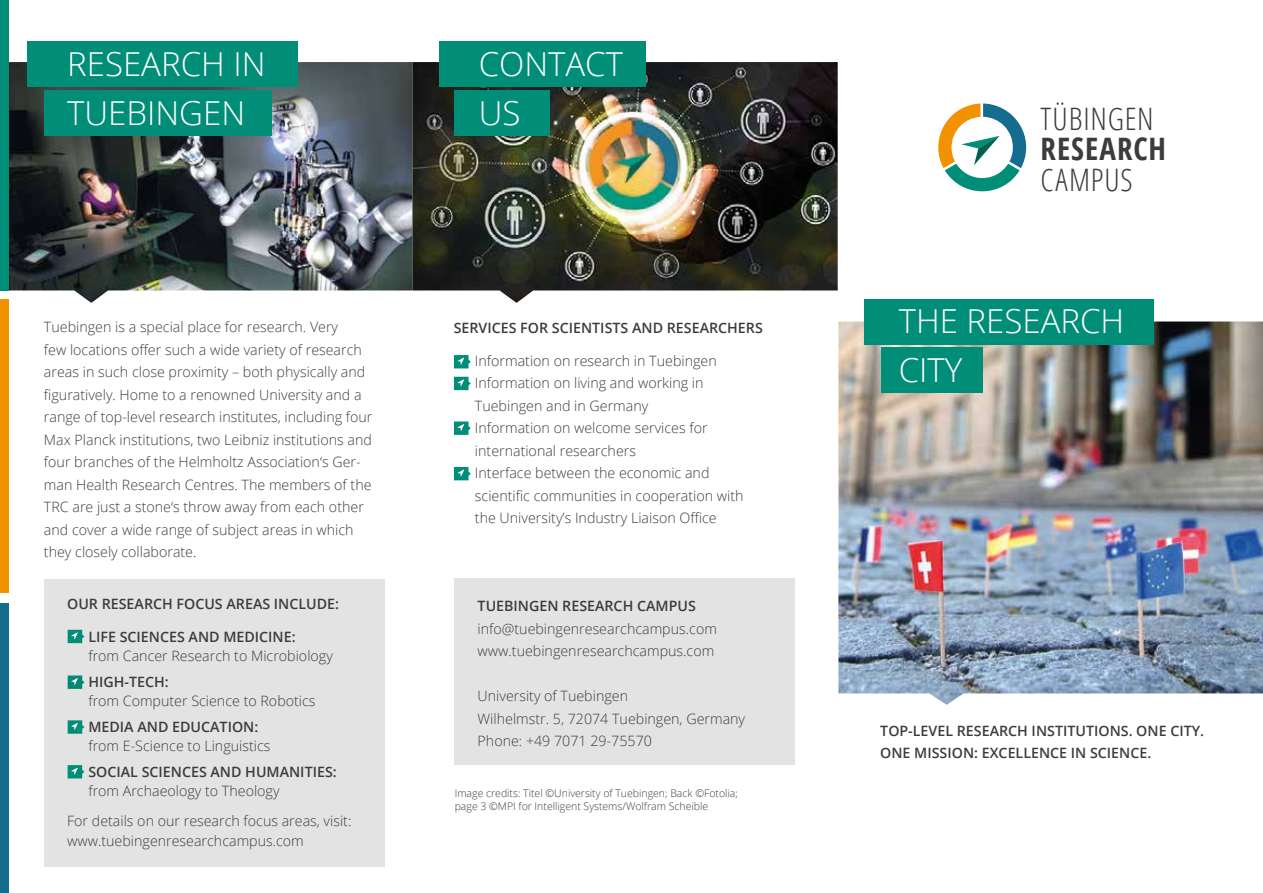
<style>
.page{position:relative;width:1263px;height:893px;background:#fff}
.page>*{position:absolute;margin:0;border:0;box-sizing:border-box;transform-origin:0 0}
.t1{font:300 33px/49.2px "Open Sans";color:#fff}
.t2{font:300 condensed 30.9px "Open Sans";letter-spacing:.025em;color:#3c3c3b}
.t3{font:700 condensed 30.9px "Open Sans";letter-spacing:.03em;color:#3c3c3b}
.t4{font:300 14.25px/22.5px "Open Sans";color:#3c3c3b}
.t5{font:600 14.25px/22.5px "Open Sans";color:#3c3c3b}
.t6{font:300 10.5px/13.5px "Open Sans";color:#3c3c3b}
.s1{font-family:"Minion Pro";font-weight:400;font-size:18px;color:#000}
.s2{font-weight:600}
.s3{font-weight:300}
</style>
<div class="page">
<img style="left:0;top:62px;width:838px;height:241px">
<div style="left:455px;top:579px;width:340px;height:186px;background:#e3e3e3"></div>
<img style="left:838px;top:321px;width:425px;height:384px">
<svg style="left:938px;top:104px;width:88px;height:87px"></svg>
<div style="left:864px;top:299px;width:290px;height:45px;background:#008e79"></div>
<div style="left:881px;top:347px;width:101px;height:46px;background:#008e79"></div>
<div style="left:439px;top:41px;width:207px;height:46px;background:#008e79"></div>
<div style="left:454px;top:90px;width:96px;height:46px;background:#008e79"></div>
<div style="left:28px;top:41px;width:270px;height:46px;background:#008e79"></div>
<div style="left:44px;top:90px;width:227px;height:46px;background:#008e79"></div>
<div style="left:44px;top:579px;width:340px;height:287px;background:#e3e3e3"></div>
<div style="left:0;top:0;width:9px;height:290px;background:#008e79"></div>
<div style="left:0;top:299px;width:9px;height:294px;background:#f39200"></div>
<div style="left:0;top:603px;width:9px;height:290px;background:#146c8f"></div>
<svg style="left:454px;top:355px;width:17px;height:13px"></svg>
<svg style="left:454px;top:377px;width:17px;height:13px"></svg>
<svg style="left:454px;top:421px;width:17px;height:14px"></svg>
<svg style="left:454px;top:467px;width:17px;height:13px"></svg>
<svg style="left:68px;top:630px;width:16px;height:13px"></svg>
<svg style="left:68px;top:675px;width:16px;height:14px"></svg>
<svg style="left:68px;top:720px;width:16px;height:14px"></svg>
<svg style="left:68px;top:765px;width:16px;height:13px"></svg>
<h1 class="t1" style="left:67px;top:38px;width:200px">RESEARCH IN<br>TUEBINGEN</h1>
<p class="t4" style="left:44px;top:315px;width:330px">Tuebingen is a special place for research. Very<br>few locations offer such a wide variety of research areas in such close proximity – both physically and figuratively. Home to a renowned University and a range of top-level research institutes, including four Max Planck institutions, two Leibniz institutions and four branches of the Helmholtz Association‘s Ger&shy;man Health Research Centres. The members of the TRC are just a stone‘s throw away from each other and cover a wide range of subject areas in which they closely collaborate.</p>
<p class="t5" style="left:67px;top:592px;width:273px">OUR RESEARCH FOCUS AREAS INCLUDE:</p>
<p class="t4" style="left:88px;top:627px;width:246px;line-height:19.5px;text-indent:-21px"><span class="s1">•</span> <span class="s2">LIFE SCIENCES AND MEDICINE:<br></span>from Cancer Research to Microbiology</p>
<p class="t4" style="left:88px;top:672px;width:229px;line-height:19.5px;text-indent:-21px"><span class="s1">•</span> <span class="s2">HIGH-TECH:<br></span>from Computer Science to Robotics</p>
<p class="t4" style="left:88px;top:717px;width:184px;line-height:19.5px;text-indent:-21px"><span class="s1">•</span> <span class="s2">MEDIA AND EDUCATION: </span>from E-Science to Linguistics</p>
<p class="t5" style="left:88px;top:762px;width:250px;line-height:19.5px;text-indent:-21px"><span class="s1">•</span> SOCIAL SCIENCES AND HUMANITIES: <span class="s3">from Archaeology to Theology</span></p>
<p class="t4" style="left:67px;top:811px;width:286px;line-height:19.5px">For details on our research focus areas, visit: www.tuebingenresearchcampus.com</p>
<h1 class="t1" style="left:479px;top:38px;width:146px">CONTACT<br>US</h1>
<p class="t5" style="left:454px;top:316px;width:311px">SERVICES FOR SCIENTISTS AND RESEARCHERS</p>
<p class="t4" style="left:454px;top:349px;width:265px">• Information on research in Tuebingen</p>
<p class="t4" style="left:475px;top:372px;width:230px;text-indent:-21px">• Information on living and working in<br>Tuebingen and in Germany</p>
<p class="t4" style="left:475px;top:417px;width:234px;text-indent:-21px">• Information on welcome services for international researchers</p>
<p class="t4" style="left:475px;top:462px;width:270px;text-indent:-21px">• Interface between the economic and scientific communities in cooperation with the University’s Industry Liaison Office</p>
<p class="t5" style="left:478px;top:594px;width:220px">TUEBINGEN RESEARCH CAMPUS</p>
<p class="t4" style="left:478px;top:617px;width:241px">info@tuebingenresearchcampus.com www.tuebingenresearchcampus.com</p>
<p class="t4" style="left:478px;top:684px;width:269px">University of Tuebingen<br>Wilhelmstr. 5, 72074 Tuebingen, Germany<br>Phone: +49 7071 29-75570</p>
<p class="t6" style="left:455px;top:786px;width:285px">Image credits: Titel ©University of Tuebingen; Back ©Fotolia; page 3 ©MPI for Intelligent Systems/Wolfram Scheible</p>
<h2 class="t2" style="left:1040px;top:98px;width:115px">TÜBINGEN</h2>
<h2 class="t3" style="left:1040px;top:128px;width:127px">RESEARCH</h2>
<h2 class="t2" style="left:1040px;top:159px;width:94px">CAMPUS</h2>
<h1 class="t1" style="left:899px;top:295px;width:227px">THE RESEARCH<br>CITY</h1>
<p class="t5" style="left:880px;top:719px;width:325px">TOP-LEVEL RESEARCH INSTITUTIONS. ONE CITY.<br>ONE MISSION: EXCELLENCE IN SCIENCE.</p>
</div>
